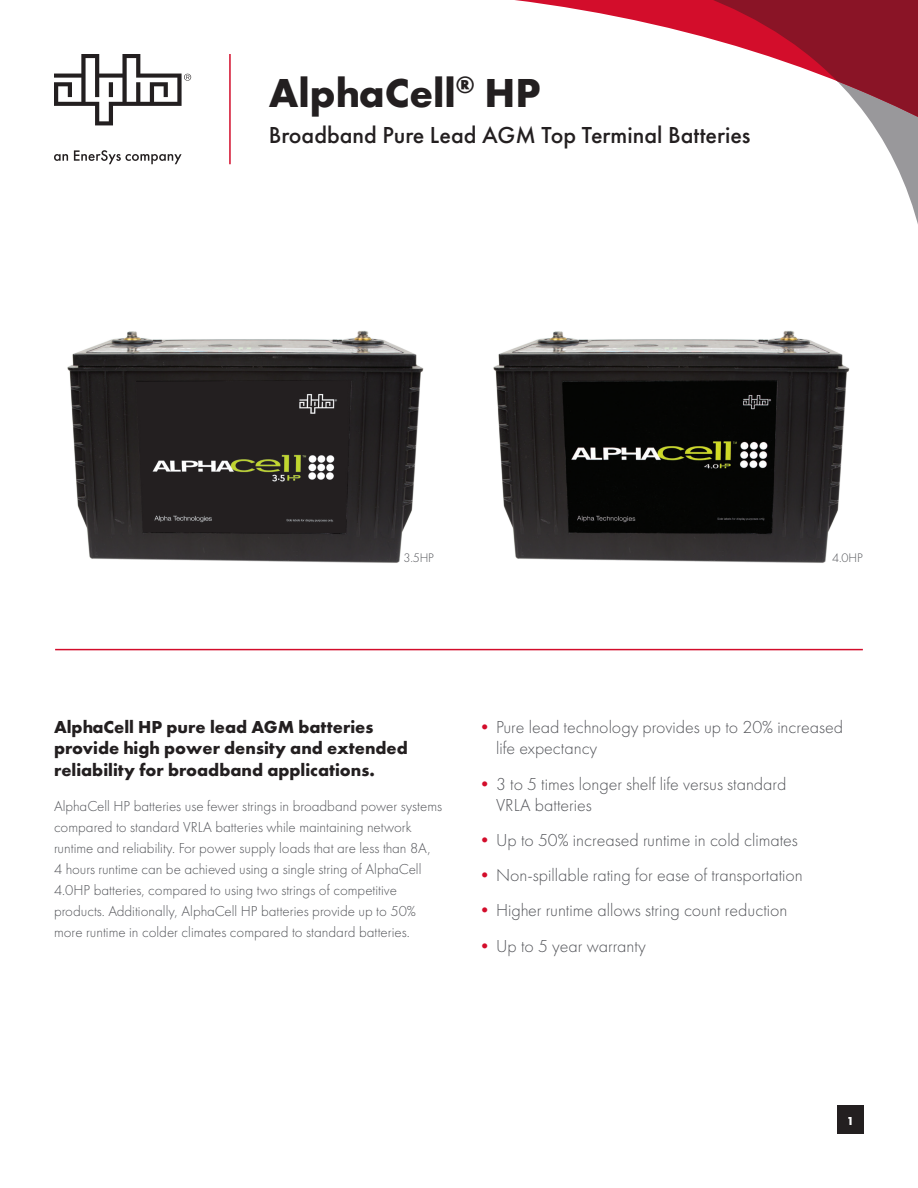
<style>
.page{position:relative;width:918px;height:1188px;background:#fff}
.page>*{position:absolute;margin:0;border:0;box-sizing:border-box;transform-origin:0 0}
.product_name{font:700 42px "Futura PT";color:#231f20}
.product_subline{font:500 24px "Futura PT";color:#231f20}
.t1{font:300 18px/21.6px "Futura PT";color:#54555a}
.product_description{font:700 18px/21.6px "Futura PT";color:#231f20}
.product_description-2{font:300 15px/21px "Futura PT";color:#54555a}
.FOOT_number{font:300 12.9px "Futura PT";letter-spacing:-.01em;color:#54555a}
.t2{font:700 12px "Futura PT";color:#fff}
.s1{color:#d30d2b}
</style>
<div class="page">
<hr style="left:229px;top:54px;width:2px;height:110px;background:#d30d2b">
<svg style="left:54px;top:54px;width:137px;height:71px"></svg>
<svg style="left:54px;top:150px;width:128px;height:14px"></svg>
<div style="left:837px;top:1106px;width:27px;height:28px;background:#231f20"></div>
<svg style="left:515px;top:0;width:403px;height:215px"></svg>
<svg style="left:676px;top:0;width:242px;height:124px"></svg>
<hr style="left:55px;top:649px;width:808px;height:1px;background:#d30d2b">
<img style="left:493px;top:330px;width:357px;height:233px">
<img style="left:67px;top:330px;width:357px;height:233px">
<p class="product_name" style="left:269px;top:66px;width:273px">AlphaCell<sup>®</sup> HP</p>
<p class="product_subline" style="left:269px;top:120px;width:483px">Broadband Pure Lead AGM Top Terminal Batteries</p>
<p class="FOOT_number" style="left:403px;top:550px;width:32px">3.5HP</p>
<p class="FOOT_number" style="left:832px;top:550px;width:32px">4.0HP</p>
<p class="product_description" style="left:54px;top:716px;width:355px">AlphaCell HP pure lead AGM batteries provide high power density and extended reliability for broadband applications.</p>
<p class="product_description-2" style="left:54px;top:795px;width:390px">AlphaCell HP batteries use fewer strings in broadband power systems compared to standard VRLA batteries while maintaining network runtime and reliability. For power supply loads that are less than 8A, 4 hours runtime can be achieved using a single string of AlphaCell 4.0HP batteries, compared to using two strings of competitive products. Additionally, AlphaCell HP batteries provide up to 50% more runtime in colder climates compared to standard batteries.</p>
<p class="t1" style="left:496px;top:716px;width:349px;text-indent:-20px"><span class="s1">•</span>Pure lead technology provides up to 20% increased life expectancy</p>
<p class="t1" style="left:496px;top:773px;width:292px;text-indent:-20px"><span class="s1">•</span>3 to 5 times longer shelf life versus standard<br>VRLA batteries</p>
<p class="t1" style="left:476px;top:830px;width:324px"><span class="s1">•</span>Up to 50% increased runtime in cold climates</p>
<p class="t1" style="left:476px;top:865px;width:329px"><span class="s1">•</span>Non-spillable rating for ease of transportation</p>
<p class="t1" style="left:476px;top:900px;width:313px"><span class="s1">•</span>Higher runtime allows string count reduction</p>
<p class="t1" style="left:476px;top:935px;width:172px"><span class="s1">•</span>Up to 5 year warranty</p>
<p class="t2" style="left:847px;top:1113px;width:9px">1</p>
</div>
